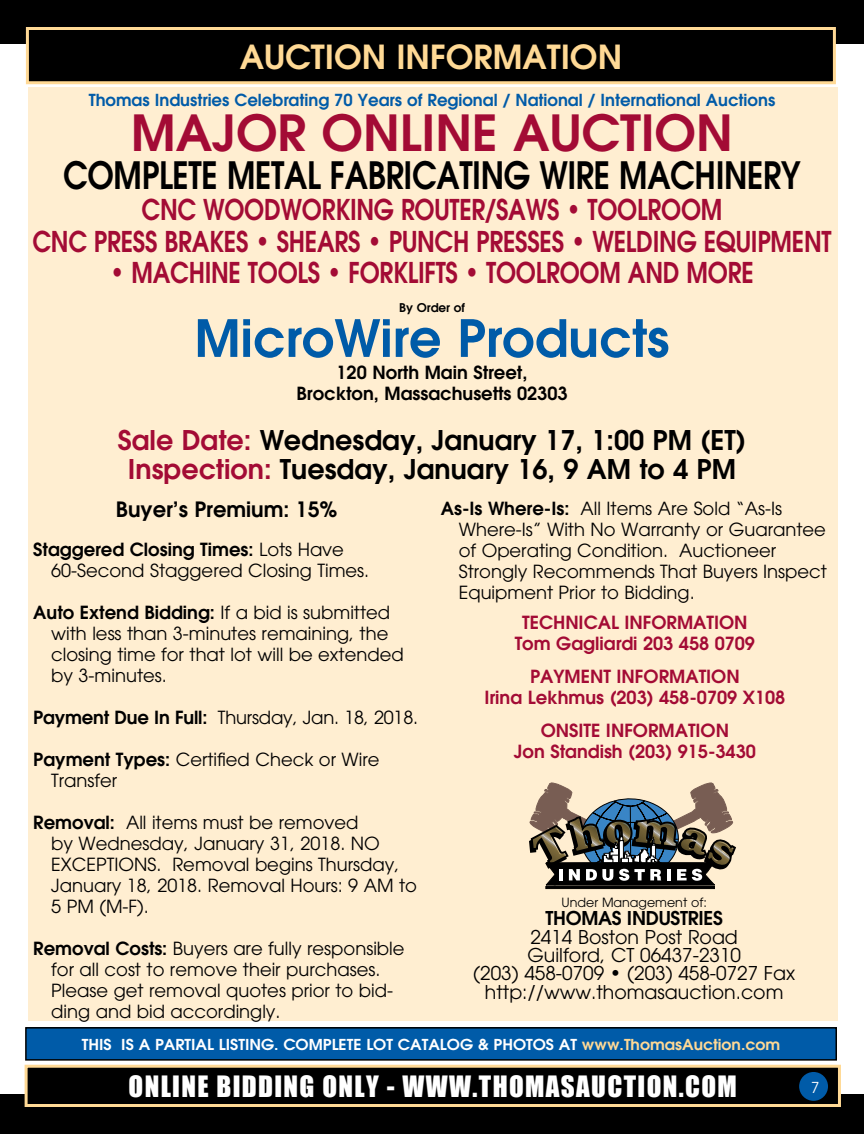
<style>
.page{position:relative;width:864px;height:1134px;background:#fff}
.page>*{position:absolute;margin:0;border:0;box-sizing:border-box;transform-origin:0 0}
.t1{font:600 51px "Avant Garde";color:#005ba8}
.t2{font:600 49.5px "Avant Garde";color:#a30b35}
.t3{font:600 37.5px "Avant Garde";letter-spacing:-.01em;color:#000;scale:.84 1}
.t4{font:600 33px "Avant Garde";color:#ffd995}
.t5{font:600 28.5px/31.5px "Avant Garde";letter-spacing:-.01em;color:#a30b35;text-align:center;scale:.84 1}
.t6{font:600 27px/28.5px "Avant Garde";color:#000;text-align:center}
.t7{font:27px "Impact";letter-spacing:.05em;color:#fff}
.t8{font:600 21px "Avant Garde";color:#000}
.t9{font:18.9px/18.3px "Avant Garde";color:#000;text-align:center}
.t10{font:600 18.9px "Avant Garde";letter-spacing:-.015em;color:#000}
.t11{font:18px/21px "Avant Garde";color:#000}
.t12{font:600 18px/21px "Avant Garde";color:#a30b35;text-align:center}
.t13{font:600 18px/21.6px "Avant Garde";color:#000;text-align:center}
.t14{font:600 16.5px "Avant Garde";color:#005ba8}
.t15{font:600 15px "Avant Garde";color:#fff;scale:1.05 1}
.t16{font:15px "Avant Garde";color:#fff}
.t17{font:12.6px "Avant Garde";color:#000}
.t18{font:600 12px "Avant Garde";color:#000}
.s1{color:#a30b35}
.s2{font-weight:600}
.s3{color:#ffd995}
</style>
<div class="page">
<div style="left:28px;top:87px;width:810px;height:934px;background:#ffeed1"></div>
<div style="left:0;top:0;width:864px;height:43px;background:#000"></div>
<div style="left:0;top:1095px;width:864px;height:39px;background:#000"></div>
<div style="left:26px;top:1066px;width:813px;height:40px;background:#000"></div>
<div style="left:25px;top:1065px;width:816px;height:42px;border:3px solid #ffd995"></div>
<div style="left:27px;top:28px;width:807px;height:55px;background:#000"></div>
<div style="left:26px;top:27px;width:810px;height:57px;border:3px solid #ffd995"></div>
<div style="left:799px;top:1072px;width:29px;height:29px;background:#005ba8;border-radius:50%"></div>
<div style="left:26px;top:1028px;width:810px;height:32px;background:#005ba8"></div>
<div style="left:25px;top:1027px;width:812px;height:34px;border:2px solid #000"></div>
<hr style="left:546px;top:886px;width:169px;height:3px;background:#000">
<svg style="left:529px;top:782px;width:207px;height:105px"></svg>
<h3 class="t4" style="left:240px;top:35px;width:384px">AUCTION INFORMATION</h3>
<p class="t14" style="left:89px;top:89px;width:688px">Thomas Industries Celebrating 70 Years of Regional / National / International Auctions</p>
<h2 class="t2" style="left:131px;top:101px;width:603px">MAJOR ONLINE AUCTION</h2>
<h3 class="t3" style="left:63px;top:150px;width:879px">COMPLETE METAL FABRICATING WIRE MACHINERY</h3>
<h3 class="t5" style="left:32px;top:193px;width:953px">CNC WOODWORKING ROUTER/SAWS • TOOLROOM<br>CNC PRESS BRAKES • SHEARS • PUNCH PRESSES • WELDING EQUIPMENT</h3>
<h3 class="t5" style="left:110px;top:256px;width:768px">• MACHINE TOOLS • FORKLIFTS • TOOLROOM AND MORE</h3>
<p class="t18" style="left:399px;top:300px;width:67px">By Order of</p>
<h1 class="t1" style="left:195px;top:305px;width:476px">MicroWire Products</h1>
<p class="t13" style="left:296px;top:361px;width:273px">120 North Main Street,<br>Brockton, Massachusetts 02303</p>
<h3 class="t6" style="left:118px;top:426px;width:630px"><span class="s1">Sale Date:</span> Wednesday, January 17, 1:00 PM (ET)<br><span class="s1">Inspection:</span> Tuesday, January 16, 9 AM to 4 PM</h3>
<p class="t8" style="left:116px;top:495px;width:223px">Buyer’s Premium: 15%</p>
<p class="t11" style="left:51px;top:539px;width:320px;text-indent:-18px"><span class="s2">Staggered Closing Times:</span> Lots Have<br>60-Second Staggered Closing Times.</p>
<p class="t11" style="left:51px;top:602px;width:354px;text-indent:-18px"><span class="s2">Auto Extend Bidding:</span> If a bid is submitted with less than 3-minutes remaining, the closing time for that lot will be extended by 3-minutes.</p>
<p class="t11" style="left:33px;top:707px;width:386px"><span class="s2">Payment Due In Full:</span> Thursday, Jan. 18, 2018.</p>
<p class="t11" style="left:51px;top:749px;width:330px;text-indent:-18px"><span class="s2">Payment Types:</span> Certified Check or Wire<br>Transfer</p>
<p class="t11" style="left:51px;top:812px;width:367px;text-indent:-18px"><span class="s2">Removal:</span> All items must be removed<br>by Wednesday, January 31, 2018. NO<br>EXCE PTIONS. Removal begins Thursday,<br>January 18, 2018. Removal Hours: 9 AM to<br>5 PM (M-F).</p>
<p class="t11" style="left:51px;top:938px;width:355px;text-indent:-18px"><span class="s2">Removal Costs:</span> Buyers are fully responsible for all cost to remove their purchases.<br>Please get removal quotes prior to bid&shy;ding and bid accordingly.</p>
<p class="t11" style="left:459px;top:497px;width:370px;text-indent:-18px"><span class="s2">As-Is Where-Is:</span> All Items Are Sold “As-Is Where-Is” With No Warranty or Guarantee of Operating Condition. Auctioneer Strongly Recommends That Buyers Inspect Equipment Prior to Bidding.</p>
<p class="t12" style="left:522px;top:611px;width:20px">Technical</p>
<p class="t12" style="left:515px;top:611px;width:242px">Information<br>Tom Gagliardi 203 458 0709</p>
<p class="t12" style="left:484px;top:665px;width:302px">PAYMENT INFORMATION<br>Irina Lekhmus (203) 458-0709 X108</p>
<p class="t12" style="left:514px;top:719px;width:243px">ONSITE INFORMATION<br>Jon Standish (203) 915-3430</p>
<p class="t17" style="left:562px;top:895px;width:147px">Under Management of:</p>
<p class="t10" style="left:546px;top:906px;width:179px">THOMAS INDUSTRIES</p>
<p class="t9" style="left:473px;top:928px;width:323px">2414 Boston Post Road<br>Guilford, CT 06437-2310<br>(203) 458-0709 • (203) 458-0727 Fax http://www.thomasauction.com</p>
<p class="t15" style="left:82px;top:1035px;width:667px">THIS IS A PARTIAL LISTING. COMPLETE LOT CATALOG &amp; PHOTOS AT <span class="s3">www.ThomasAuction.com</span></p>
<h3 class="t7" style="left:129px;top:1069px;width:298px">ONLINE BIDDING ONLY - WWW</h3>
<h3 class="t7" style="left:473px;top:1069px;width:23px">.THOMASAUCTION</h3>
<h3 class="t7" style="left:679px;top:1069px;width:24px">.COM</h3>
<p class="t16" style="left:811px;top:1079px;width:10px">7</p>
</div>
